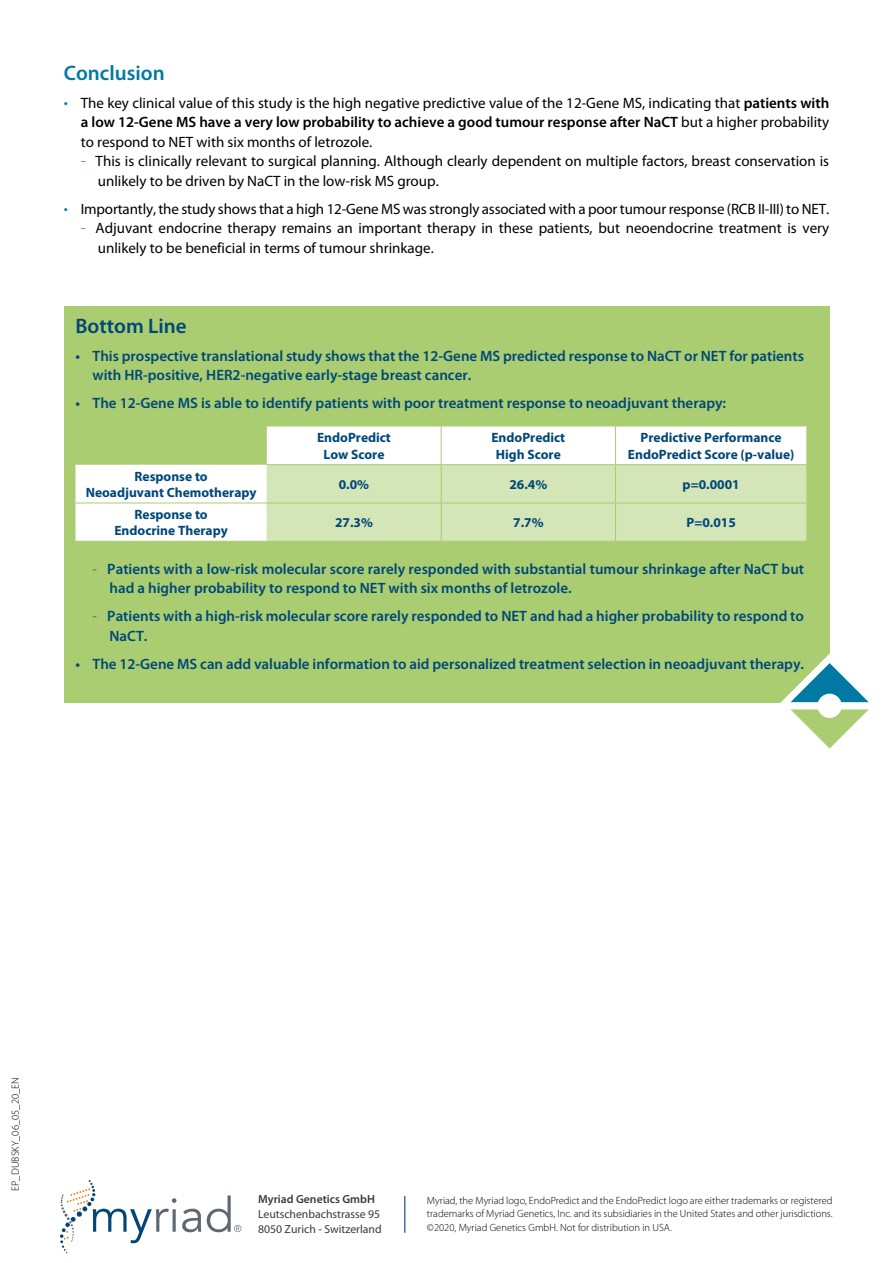
<style>
.page{position:relative;width:893px;height:1263px;background:#fff}
.page>*{position:absolute;margin:0;border:0;box-sizing:border-box;transform-origin:0 0}
.t1{font:600 21px "Myriad Pro";color:#007aa3}
.t2{font:600 21px "Myriad Pro";color:#004778}
.t3{font:15px/19.5px "Myriad Pro";color:#000}
.t4{font:600 15px/19.5px "Myriad Pro";color:#004778}
.t5{font:700 13.5px/16.5px "Myriad Pro";color:#004778;text-align:center}
.t6{font:11.7px/14.7px "Myriad Pro";color:#373a3b}
.t7{font:600 11.7px "Myriad Pro";color:#373a3b}
.t8{font:300 10.5px/13.5px "Myriad Pro";color:#000;text-align:justify}
.s1{font-weight:300;font-size:16.65px;color:#007aa3}
.s2{font-weight:600}
.s3{font-weight:300}
</style>
<div class="page">
<svg style="left:182px;top:1209px;width:19px;height:23px"></svg>
<svg style="left:60px;top:1180px;width:116px;height:73px"></svg>
<svg style="left:207px;top:1195px;width:34px;height:37px"></svg>
<hr style="left:404px;top:1196px;width:1px;height:37px;background:#004778">
<div style="left:64px;top:306px;width:766px;height:396px;background:#aacd71"></div>
<svg style="left:758px;top:653px;width:111px;height:95px"></svg>
<svg style="left:75px;top:426px;width:731px;height:115px;fill:#fff"></svg>
<div style="left:267px;top:465px;width:539px;height:76px;background:#d4e5b7"></div>
<hr style="left:267px;top:464px;width:174px;height:1px;background:#aacd71">
<hr style="left:441px;top:464px;width:174px;height:1px;background:#aacd71">
<hr style="left:615px;top:464px;width:192px;height:1px;background:#aacd71">
<hr style="left:441px;top:426px;width:1px;height:38px;background:#aacd71">
<hr style="left:615px;top:426px;width:1px;height:38px;background:#aacd71">
<hr style="left:441px;top:465px;width:1px;height:38px;background:#aacd71">
<hr style="left:615px;top:465px;width:1px;height:38px;background:#aacd71">
<hr style="left:267px;top:503px;width:174px;height:1px;background:#aacd71">
<hr style="left:441px;top:503px;width:174px;height:1px;background:#aacd71">
<hr style="left:615px;top:503px;width:192px;height:1px;background:#aacd71">
<hr style="left:615px;top:503px;width:1px;height:38px;background:#aacd71">
<hr style="left:441px;top:503px;width:1px;height:38px;background:#aacd71">
<hr style="left:75px;top:503px;width:192px;height:1px;background:#aacd71">
<h1 class="t1" style="left:64px;top:61px;width:102px">Conclusion</h1>
<p class="t3" style="left:81px;top:93px;width:750px;text-align:justify;text-indent:-17px"><span class="s1">•</span> The key clinical value of this study is the high negative predictive value of the 12-Gene MS, indicating that <span class="s2">patients with a low 12-Gene MS have a very low probability to achieve a good tumour response after NaCT</span> but a higher probability to respond to NET with six months of letrozole.</p>
<p class="t3" style="left:98px;top:152px;width:733px;text-indent:-17px"><span class="s1">-</span> This is clinically relevant to surgical planning. Although clearly dependent on multiple factors, breast conservation is unlikely to be driven by NaCT in the low-risk MS group.</p>
<p class="t3" style="left:64px;top:199px;width:767px"><span class="s1">•</span> Importantly, the study shows that a high 12-Gene MS was strongly associated with a poor tumour response (RCB II-III) to NET.</p>
<p class="t3" style="left:98px;top:219px;width:733px;text-indent:-17px"><span class="s1">-</span> Adjuvant endocrine therapy remains an important therapy in these patients, but neoendocrine treatment is very unlikely to be beneficial in terms of tumour shrinkage.</p>
<h1 class="t2" style="left:75px;top:314px;width:113px">Bottom Line</h1>
<p class="t4" style="left:92px;top:346px;width:713px;text-indent:-17px">• This prospective translational study shows that the 12-Gene MS predicted response to NaCT or NET for patients with HR-positive, HER2-negative early-stage breast cancer.</p>
<p class="t4" style="left:75px;top:394px;width:652px">• The 12-Gene MS is able to identify patients with poor treatment response to neoadjuvant therapy:</p>
<p class="t5" style="left:317px;top:430px;width:75px">EndoPredict<br>Low Score</p>
<p class="t5" style="left:491px;top:430px;width:75px">EndoPredict<br>High Score</p>
<p class="t5" style="left:628px;top:430px;width:168px">Predictive Performance<br>EndoPredict Score (p-value)</p>
<p class="t5" style="left:86px;top:468px;width:172px">Response to<br>Neoadjuvant Chemotherapy</p>
<p class="t5" style="left:339px;top:476px;width:32px">0.0%</p>
<p class="t5" style="left:509px;top:476px;width:39px">26.4%</p>
<p class="t5" style="left:683px;top:476px;width:59px">p=0.0001</p>
<p class="t5" style="left:114px;top:506px;width:115px">Response to<br>Endocrine Therapy</p>
<p class="t5" style="left:335px;top:515px;width:39px">27.3%</p>
<p class="t5" style="left:513px;top:515px;width:32px">7.7%</p>
<p class="t5" style="left:686px;top:515px;width:51px">P=0.015</p>
<p class="t4" style="left:109px;top:559px;width:696px;text-indent:-17px"><span class="s3">-</span> Patients with a low-risk molecular score rarely responded with substantial tumour shrinkage after NaCT but had a higher probability to respond to NET with six months of letrozole.</p>
<p class="t4" style="left:109px;top:607px;width:696px;text-indent:-17px"><span class="s3">-</span> Patients with a high-risk molecular score rarely responded to NET and had a higher probability to respond to<br>NaCT.</p>
<p class="t4" style="left:75px;top:654px;width:730px">• The 12-Gene MS can add valuable information to aid personalized treatment selection in neoadjuvant therapy.</p>
<p class="t8" style="left:9px;top:1191px;width:115px;rotate:-90deg">EP_DUBSKY_06_05_20_EN</p>
<p class="t7" style="left:258px;top:1193px;width:118px">Myriad Genetics GmbH</p>
<p class="t6" style="left:258px;top:1207px;width:125px">Leutschenbachstrasse 95<br>8050 Zurich - Switzerland</p>
<p class="t8" style="left:427px;top:1194px;width:407px">Myriad, the Myriad logo, EndoPredict and the EndoPredict logo are either trademarks or registered trademarks of Myriad Genetics, Inc. and its subsidiaries in the United States and other jurisdictions. ©2020, Myriad Genetics GmbH. Not for distribution in USA.</p>
</div>
